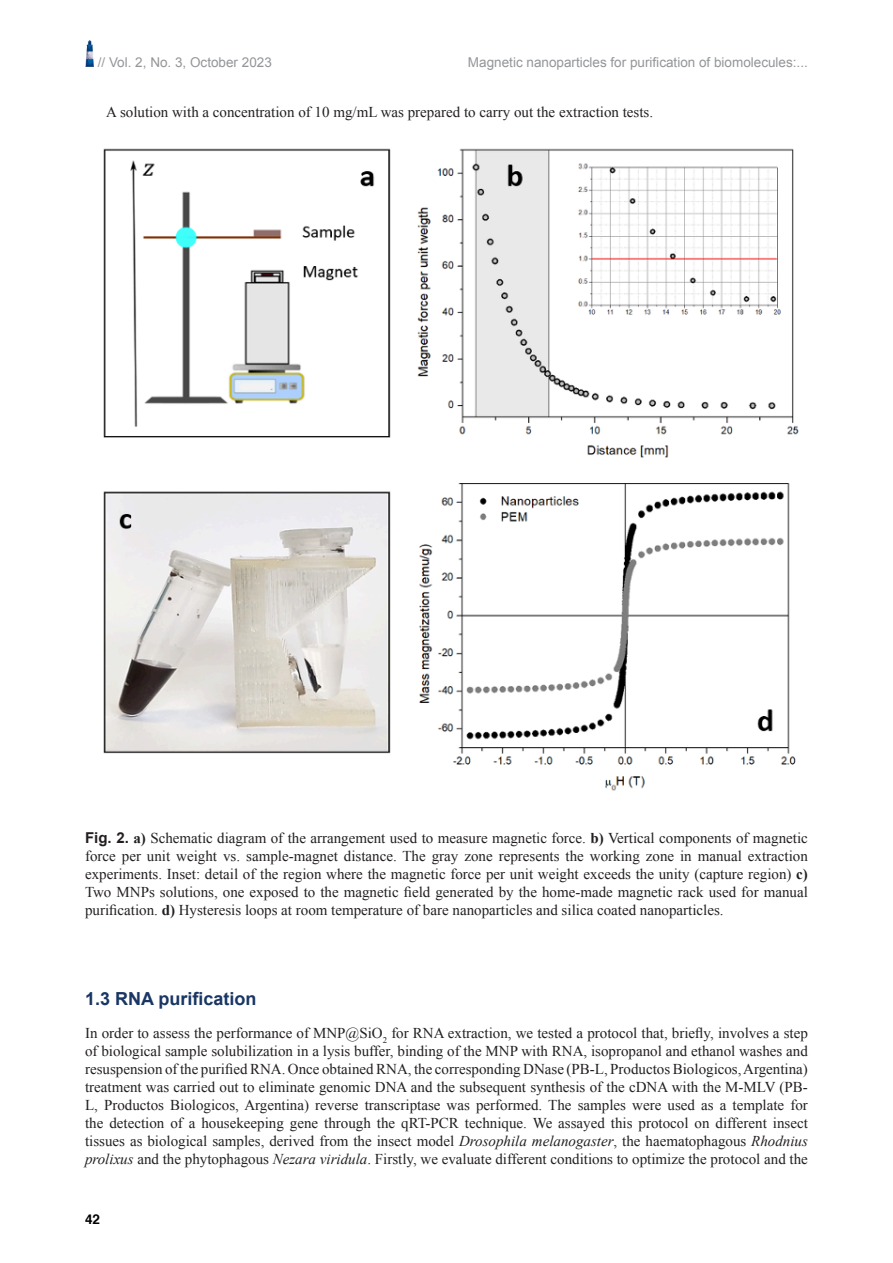
<style>
.page{position:relative;width:893px;height:1263px;background:#fff}
.page>*{position:absolute;margin:0;border:0;box-sizing:border-box;transform-origin:0 0}
.Subtitulo2{font:700 18px "Arial";color:#193664}
.t1{font:15px/18px "Times New Roman";color:#231f20;text-align:justify}
.t2{font:13.5px "Arial";color:#939598}
.t3{font:700 13.5px "Helvetica";color:#000}
.s1{font-family:"Arial";font-weight:700}
.s2{font-weight:700}
.s3{font-style:italic}
</style>
<div class="page">
<img style="left:86px;top:41px;width:8px;height:26px">
<img style="left:103px;top:148px;width:696px;height:643px">
<p class="t2" style="left:98px;top:53px;width:176px">// Vol. 2, No. 3, October 2023</p>
<p class="t2" style="left:468px;top:53px;width:341px">Magnetic nanoparticles for purification of biomolecules:...</p>
<p class="t1" style="left:106px;top:102px;width:548px">A solution with a concentration of 10 mg/mL was prepared to carry out the extraction tests.</p>
<p class="t1" style="left:85px;top:828px;width:724px"><span class="s1">Fig. 2.</span> <span class="s2">a)</span> Schematic diagram of the arrangement used to measure magnetic force. <span class="s2">b)</span> Vertical components of magnetic force per unit weight vs. sample-magnet distance. The gray zone represents the working zone in manual extraction experiments. Inset: detail of the region where the magnetic force per unit weight exceeds the unity (capture region) <span class="s2">c)<br></span>Two MNPs solutions, one exposed to the magnetic field generated by the home-made magnetic rack used for manual purification. <span class="s2">d)</span> Hysteresis loops at room temperature of bare nanoparticles and silica coated nanoparticles.</p>
<p class="Subtitulo2" style="left:85px;top:987px;width:173px">1.3 RNA purification</p>
<p class="t1" style="left:85px;top:1023px;width:724px">In order to assess the performance of MNP@SiO<sub>2</sub> for RNA extraction, we tested a protocol that, briefly, involves a step of biological sample solubilization in a lysis buffer, binding of the MNP with RNA, isopropanol and ethanol washes and resuspension of the purified RNA. Once obtained RNA, the corresponding DNase (PB-L, Productos Biologicos, Argentina) treatment was carried out to eliminate genomic DNA and the subsequent synthesis of the cDNA with the M-MLV (PB-L, Productos Biologicos, Argentina) reverse transcriptase was performed. The samples were used as a template for the detection of a housekeeping gene through the qRT-PCR technique. We assayed this protocol on different insect tissues as biological samples, derived from the insect model <span class="s3">Drosophila melanogaster</span>, the haematophagous <span class="s3">Rhodnius prolixus</span> and the phytophagous <span class="s3">Nezara viridula</span>. Firstly, we evaluate different conditions to optimize the protocol and the</p>
<p class="t3" style="left:85px;top:1208px;width:17px">42</p>
</div>
